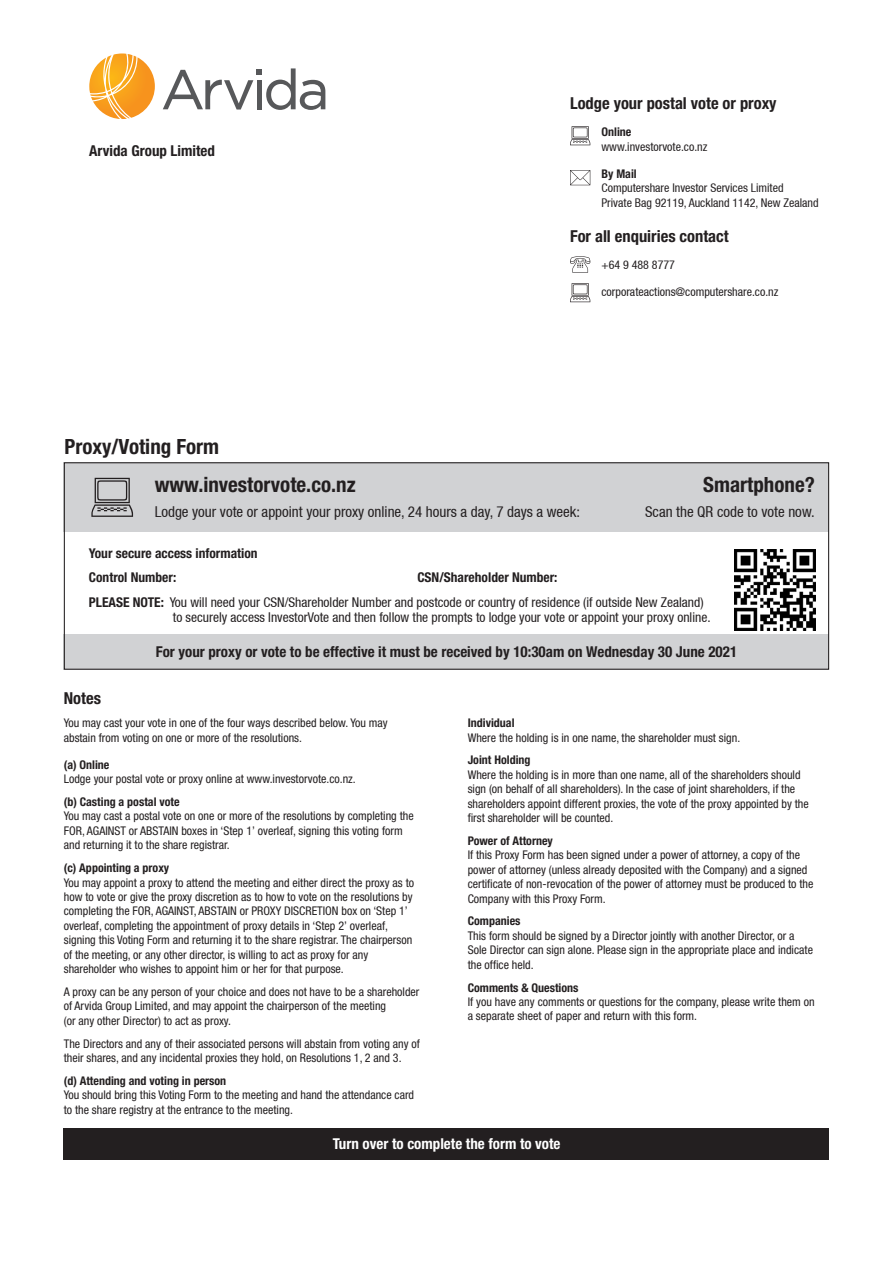
<style>
.page{position:relative;width:893px;height:1263px;background:#fff}
.page>*{position:absolute;margin:0;border:0;box-sizing:border-box;transform-origin:0 0}
.t1{font:700 condensed 21px "Helvetica Neue";color:#231f20}
.t2{font:700 condensed 16.5px "Helvetica Neue";color:#231f20}
.t3{font:700 condensed 15px "Helvetica Neue";color:#231f20}
.t4{font:condensed 15px "Helvetica Neue LT";color:#231f20}
.t5{font:700 condensed 15px "Helvetica Neue";color:#fff}
.t6{font:condensed 13.5px "Helvetica Neue LT";color:#231f20}
.t7{font:700 condensed 13.5px "Helvetica Neue";color:#231f20}
.Body{font:condensed 12px/14.4px "Helvetica Neue";color:#231f20}
.t8{font:condensed 12px/14.4px "Helvetica Neue LT";color:#231f20}
.Body-2{font:700 condensed 12px "Helvetica Neue";color:#231f20}
.s1{font-family:"Helvetica Neue";font-weight:700}
</style>
<div class="page">
<div style="left:64px;top:463px;width:765px;height:69px;background:#d1d2d4"></div>
<div style="left:64px;top:634px;width:765px;height:35px;background:#d1d2d4"></div>
<div style="left:64px;top:462px;width:765px;height:208px;border:1px solid #231f20"></div>
<svg style="left:91px;top:478px;width:42px;height:39px"></svg>
<div style="left:64px;top:1128px;width:765px;height:32px;background:#231f20"></div>
<img style="left:734px;top:549px;width:82px;height:82px">
<svg style="left:570px;top:283px;width:20px;height:19px"></svg>
<svg style="left:570px;top:126px;width:20px;height:19px"></svg>
<svg style="left:570px;top:170px;width:20px;height:15px"></svg>
<svg style="left:570px;top:256px;width:20px;height:17px"></svg>
<svg style="left:89px;top:53px;width:66px;height:66px"></svg>
<svg style="left:163px;top:68px;width:162px;height:42px"></svg>
<p class="t3" style="left:89px;top:141px;width:127px">Arvida Group Limited</p>
<p class="t1" style="left:65px;top:433px;width:156px">Proxy/Voting Form</p>
<p class="t2" style="left:570px;top:93px;width:208px">Lodge your postal vote or proxy</p>
<p class="t8" style="left:601px;top:125px;width:107px"><span class="s1">Online </span>www.investorvote.co.nz</p>
<p class="t8" style="left:601px;top:166px;width:219px"><span class="s1">By Mail<br></span>Computershare Investor Services Limited<br>Private Bag 92119, Auckland 1142, New Zealand</p>
<p class="t2" style="left:570px;top:226px;width:160px">For all enquiries contact</p>
<p class="t8" style="left:601px;top:258px;width:75px">+64 9 488 8777</p>
<p class="t8" style="left:601px;top:285px;width:178px">corporateactions@computershare.co.nz</p>
<p class="t1" style="left:155px;top:471px;width:202px">www.investorvote.co.nz</p>
<p class="t4" style="left:155px;top:503px;width:427px">Lodge your vote or appoint your proxy online, 24 hours a day, 7 days a week:</p>
<p class="t1" style="left:703px;top:471px;width:113px">Smartphone?</p>
<p class="t4" style="left:645px;top:503px;width:171px">Scan the QR code to vote now.</p>
<p class="t7" style="left:89px;top:544px;width:170px">Your secure access information</p>
<p class="t7" style="left:89px;top:569px;width:89px">Control Number:</p>
<p class="t7" style="left:417px;top:569px;width:142px">CSN/Shareholder Number:</p>
<p class="t6" style="left:89px;top:594px;width:616px"><span class="s1">PLEASE NOTE:</span> You will need your CSN/Shareholder Number and postcode or country of residence (if outside New Zealand)</p>
<p class="t6" style="left:173px;top:609px;width:539px">to securely access InvestorVote and then follow the prompts to lodge your vote or appoint your proxy online.</p>
<p class="t3" style="left:156px;top:643px;width:583px">For your proxy or vote to be effective it must be received by 10:30am on Wednesday 30 June 2021</p>
<p class="t2" style="left:64px;top:688px;width:39px">Notes</p>
<p class="Body" style="left:64px;top:716px;width:325px">You may cast your vote in one of the four ways described below. You may</p>
<p class="Body" style="left:64px;top:730px;width:240px">abstain from voting on one or more of the resolutions.</p>
<p class="Body-2" style="left:64px;top:757px;width:47px">(a) Online</p>
<p class="Body" style="left:64px;top:772px;width:293px">Lodge your postal vote or proxy online at www.investorvote.co.nz.</p>
<p class="Body-2" style="left:64px;top:794px;width:117px">(b) Casting a postal vote</p>
<p class="Body" style="left:64px;top:809px;width:351px">You may cast a postal vote on one or more of the resolutions by completing the</p>
<p class="Body" style="left:64px;top:823px;width:340px">FOR, AGAINST or ABSTAIN boxes in ‘Step 1’ overleaf, signing this voting form</p>
<p class="Body" style="left:64px;top:838px;width:167px">and returning it to the share registrar.</p>
<p class="Body-2" style="left:64px;top:861px;width:107px">(c) Appointing a proxy</p>
<p class="Body" style="left:64px;top:875px;width:352px">You may appoint a proxy to attend the meeting and either direct the proxy as to</p>
<p class="Body" style="left:64px;top:889px;width:350px">how to vote or give the proxy discretion as to how to vote on the resolutions by</p>
<p class="Body" style="left:64px;top:904px;width:346px">completing the FOR, AGAINST, ABSTAIN or PROXY DISCRETION box on ‘Step 1’</p>
<p class="Body" style="left:64px;top:918px;width:326px">overleaf, completing the appointment of proxy details in ‘Step 2’ overleaf,</p>
<p class="Body" style="left:64px;top:933px;width:350px">signing this Voting Form and returning it to the share registrar. The chairperson</p>
<p class="Body" style="left:64px;top:947px;width:306px">of the meeting, or any other director, is willing to act as proxy for any</p>
<p class="Body" style="left:64px;top:961px;width:282px">shareholder who wishes to appoint him or her for that purpose.</p>
<p class="Body" style="left:64px;top:984px;width:357px">A proxy can be any person of your choice and does not have to be a shareholder</p>
<p class="Body" style="left:64px;top:999px;width:324px">of Arvida Group Limited, and may appoint the chairperson of the meeting</p>
<p class="Body" style="left:64px;top:1013px;width:169px">(or any other Director) to act as proxy.</p>
<p class="Body" style="left:64px;top:1036px;width:358px">The Directors and any of their associated persons will abstain from voting any of their shares, and any incidental proxies they hold, on Resolutions 1, 2 and 3.</p>
<p class="Body-2" style="left:64px;top:1073px;width:164px">(d) Attending and voting in person</p>
<p class="Body" style="left:64px;top:1088px;width:352px">You should bring this Voting Form to the meeting and hand the attendance card</p>
<p class="Body" style="left:64px;top:1102px;width:231px">to the share registry at the entrance to the meeting.</p>
<p class="Body-2" style="left:468px;top:716px;width:48px">Individual</p>
<p class="Body" style="left:468px;top:730px;width:274px">Where the holding is in one name, the shareholder must sign.</p>
<p class="Body-2" style="left:468px;top:753px;width:64px">Joint Holding</p>
<p class="Body" style="left:468px;top:767px;width:334px">Where the holding is in more than one name, all of the shareholders should</p>
<p class="Body" style="left:468px;top:782px;width:343px">sign (on behalf of all shareholders). In the case of joint shareholders, if the shareholders appoint different proxies, the vote of the proxy appointed by the</p>
<p class="Body" style="left:468px;top:810px;width:147px">first shareholder will be counted.</p>
<p class="Body-2" style="left:468px;top:833px;width:87px">Power of Attorney</p>
<p class="Body" style="left:468px;top:848px;width:334px">If this Proxy Form has been signed under a power of attorney, a copy of the</p>
<p class="Body" style="left:468px;top:862px;width:341px">power of attorney (unless already deposited with the Company) and a signed</p>
<p class="Body" style="left:468px;top:877px;width:347px">certificate of non-revocation of the power of attorney must be produced to the</p>
<p class="Body" style="left:468px;top:891px;width:139px">Company with this Proxy Form.</p>
<p class="Body-2" style="left:468px;top:914px;width:54px">Companies</p>
<p class="Body" style="left:468px;top:928px;width:328px">This form should be signed by a Director jointly with another Director, or a</p>
<p class="Body" style="left:468px;top:943px;width:347px">Sole Director can sign alone. Please sign in the appropriate place and indicate</p>
<p class="Body" style="left:468px;top:957px;width:67px">the office held.</p>
<p class="Body-2" style="left:468px;top:980px;width:112px">Comments &amp; Questions</p>
<p class="Body" style="left:468px;top:994px;width:348px">If you have any comments or questions for the company, please write them on</p>
<p class="Body" style="left:468px;top:1009px;width:231px">a separate sheet of paper and return with this form.</p>
<p class="t5" style="left:333px;top:1134px;width:229px">Turn over to complete the form to vote</p>
</div>
